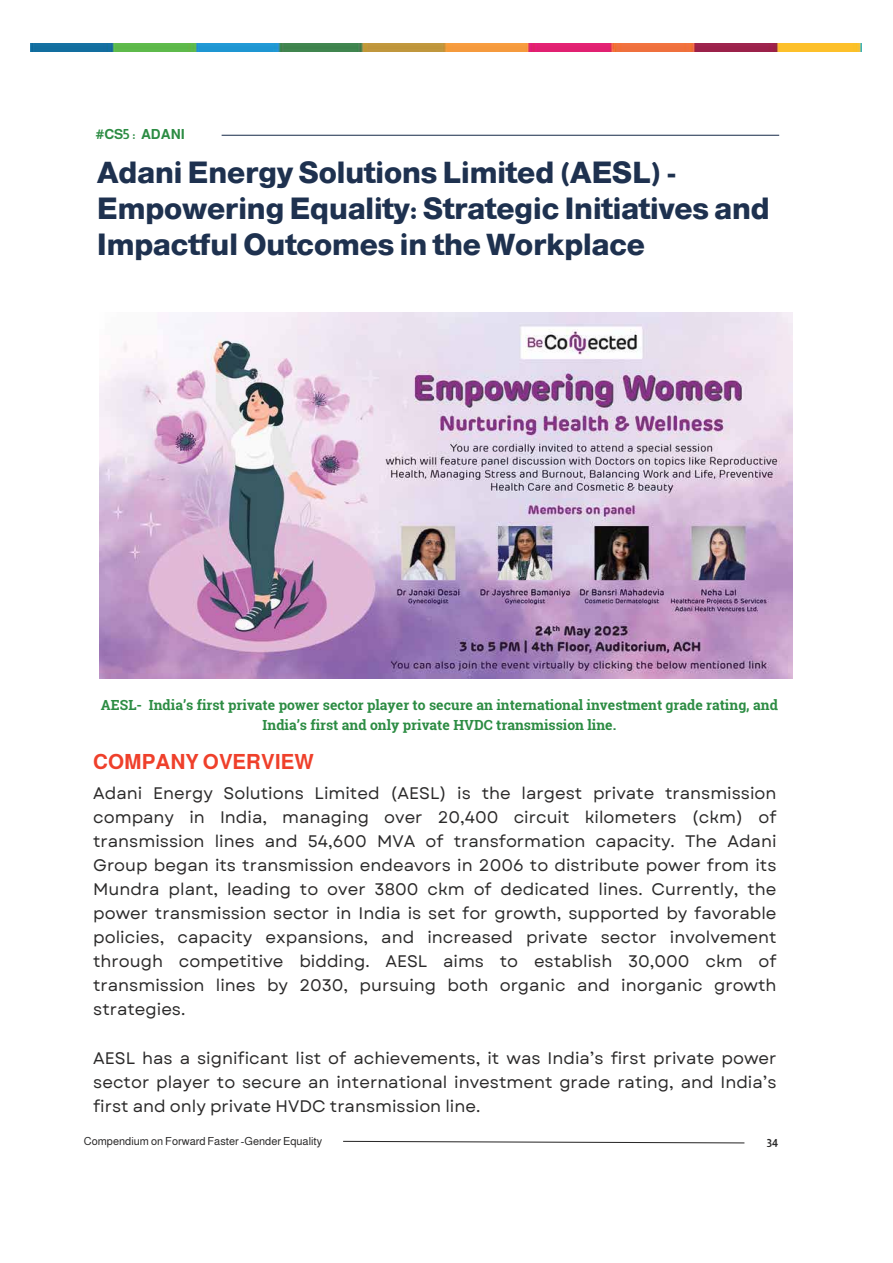
<style>
.page{position:relative;width:893px;height:1263px;background:#fff}
.page>*{position:absolute;margin:0;border:0;box-sizing:border-box;transform-origin:0 0}
.t1{font:800 29.85px/35.5px "Almarai";color:#1e314f}
.t2{font:700 20.85px "Almarai";color:#ef402b}
.t3{font:16.65px/24px "Garet";color:#2b2a2a;text-align:justify}
.t4{font:700 13.95px/19.8px "Roboto Slab";color:#2c8c43;text-align:center}
.t5{font:700 13.95px "Almarai";color:#2c8c43}
.t6{font:11.1px "Almarai";color:#2b2a2a}
.t7{font:700 11.1px "Almarai";color:#2b2a2a}
</style>
<div class="page">
<img style="left:100px;top:312px;width:692px;height:366px">
<hr style="left:221px;top:135px;width:558px;height:1px;background:#1e314f">
<img style="left:31px;top:44px;width:830px;height:7px">
<svg style="left:343px;top:1140px;width:402px;height:4px"></svg>
<p class="t5" style="left:96px;top:124px;width:91px">#CS5 : ADANI</p>
<h1 class="t1" style="left:97px;top:156px;width:674px">Adani Energy Solutions Limited (AESL) -<br>Empowering Equality: Strategic Initiatives and<br>Impactful Outcomes in the Workplace</h1>
<p class="t4" style="left:101px;top:695px;width:678px">AESL- India’s first private power sector player to secure an international investment grade rating, and<br>India’s first and only private HVDC transmission line.</p>
<p class="t2" style="left:93px;top:746px;width:222px">COMPANY OVERVIEW</p>
<p class="t3" style="left:93px;top:782px;width:685px">Adani Energy Solutions Limited (AESL) is the largest private transmission company in India, managing over 20,400 circuit kilometers (ckm) of transmission lines and 54,600 MVA of transformation capacity. The Adani Group began its transmission endeavors in 2006 to distribute power from its Mundra plant, leading to over 3800 ckm of dedicated lines. Currently, the power transmission sector in India is set for growth, supported by favorable policies, capacity expansions, and increased private sector involvement through competitive bidding. AESL aims to establish 30,000 ckm of transmission lines by 2030, pursuing both organic and inorganic growth strategies.</p>
<p class="t3" style="left:93px;top:1046px;width:684px">AESL has a significant list of achievements, it was India’s first private power sector player to secure an international investment grade rating, and India’s first and only private HVDC transmission line.</p>
<p class="t6" style="left:84px;top:1133px;width:240px">Compendium on Forward Faster -Gender Equality</p>
<p class="t7" style="left:766px;top:1134px;width:13px">34</p>
</div>
